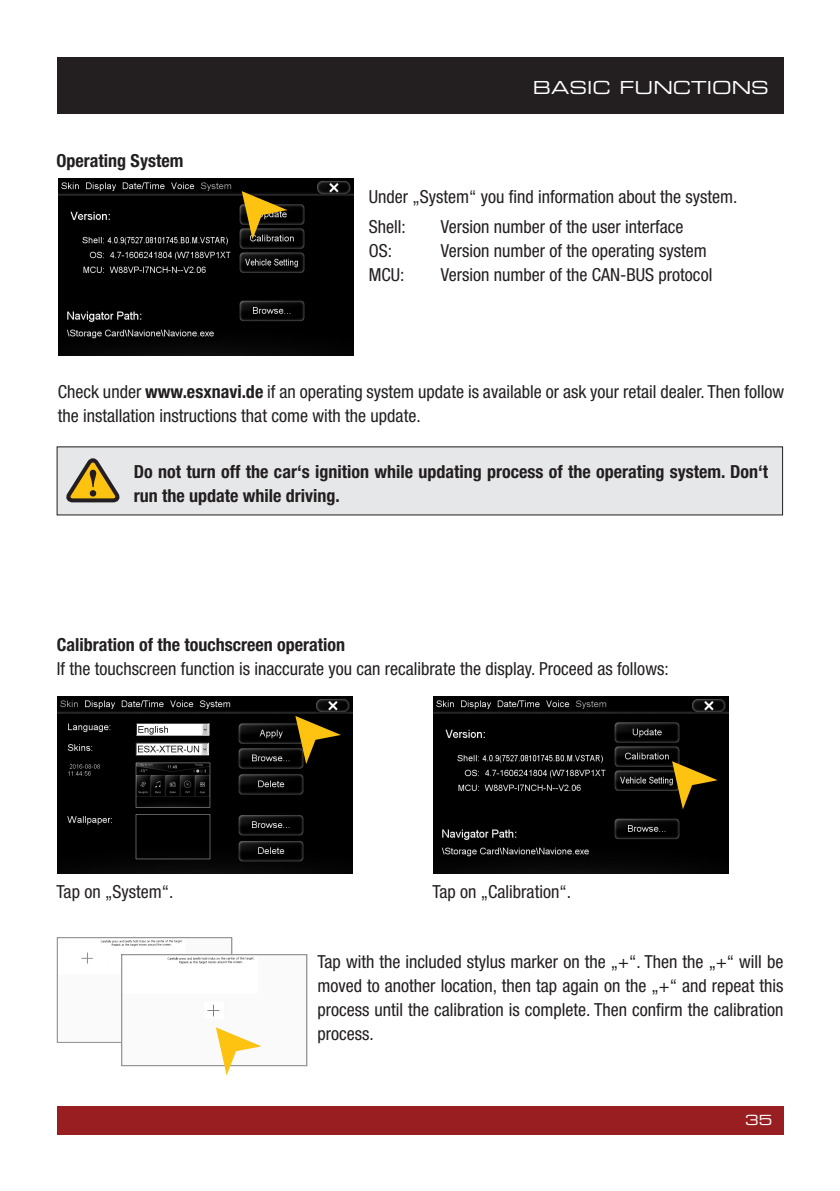
<style>
.page{position:relative;width:840px;height:1191px;background:#fff}
.page>*{position:absolute;margin:0;border:0;box-sizing:border-box;transform-origin:0 0}
.t1{font:condensed 18px/24px "Helvetica Neue";color:#231f20}
.t2{font:700 condensed 18px/24px "Helvetica Neue";color:#231f20}
.t3{font:18px "Eurostile Extended Two";color:#fff}
.t4{font:14px "Eurostile Extended Two";color:#fff}
.s1{font-weight:700}
</style>
<div class="page">
<div style="left:57px;top:1106px;width:725px;height:28px;background:#981e21"></div>
<div style="left:57px;top:57px;width:725px;height:56px;background:#231f20"></div>
<img style="left:58px;top:178px;width:295px;height:177px">
<svg style="left:242px;top:191px;width:45px;height:48px;background:#655117"></svg>
<img style="left:58px;top:697px;width:294px;height:176px">
<svg style="left:295px;top:716px;width:46px;height:48px;background:#523f06"></svg>
<img style="left:433px;top:697px;width:295px;height:176px">
<svg style="left:671px;top:761px;width:46px;height:48px;background:#523f06"></svg>
<img style="left:81px;top:939px;width:102px;height:25px">
<div style="left:57px;top:937px;width:175px;height:106px;border:1px solid #939598"></div>
<img style="left:123px;top:956px;width:139px;height:91px">
<div style="left:121px;top:954px;width:186px;height:112px;border:1px solid #939598"></div>
<svg style="left:216px;top:1027px;width:45px;height:48px"></svg>
<div style="left:56px;top:446px;width:727px;height:70px;background:#e6e7e9"></div>
<svg style="left:67px;top:454px;width:57px;height:50px;background:#bead7d"></svg>
<p class="t2" style="left:57px;top:148px;width:128px">Operating System</p>
<p class="t3" style="left:532px;top:75px;width:237px">BASIC FUNCTIONS</p>
<p class="t1" style="left:368px;top:182px;width:370px;line-height:30px">Under „System“ you find information about the system.<br>Shell:</p>
<p class="t1" style="left:440px;top:215px;width:244px">Version number of the user interface</p>
<p class="t1" style="left:368px;top:239px;width:25px">OS:</p>
<p class="t1" style="left:440px;top:239px;width:267px">Version number of the operating system</p>
<p class="t1" style="left:368px;top:262px;width:37px">MCU:</p>
<p class="t1" style="left:440px;top:262px;width:273px">Version number of the CAN-BUS protocol</p>
<p class="t1" style="left:58px;top:379px;width:727px">Check under <span class="s1">www.esxnavi.de</span> if an operating system update is available or ask your retail dealer. Then follow the installation instructions that come with the update.</p>
<p class="t2" style="left:134px;top:459px;width:635px">Do not turn off the car‘s ignition while updating process of the operating system. Don‘t run the update while driving.</p>
<p class="t2" style="left:57px;top:632px;width:290px">Calibration of the touchscreen operation</p>
<p class="t1" style="left:57px;top:656px;width:613px">If the touchscreen function is inaccurate you can recalibrate the display. Proceed as follows:</p>
<p class="t1" style="left:57px;top:880px;width:118px">Tap on „System“.</p>
<p class="t1" style="left:432px;top:880px;width:140px">Tap on „Calibration“.</p>
<p class="t1" style="left:317px;top:950px;width:467px;text-align:justify">Tap with the included stylus marker on the „+“. Then the „+“ will be moved to another location, then tap again on the „+“ and repeat this process until the calibration is complete. Then confirm the calibration process.</p>
<p class="t4" style="left:744px;top:1110px;width:28px">35</p>
</div>
